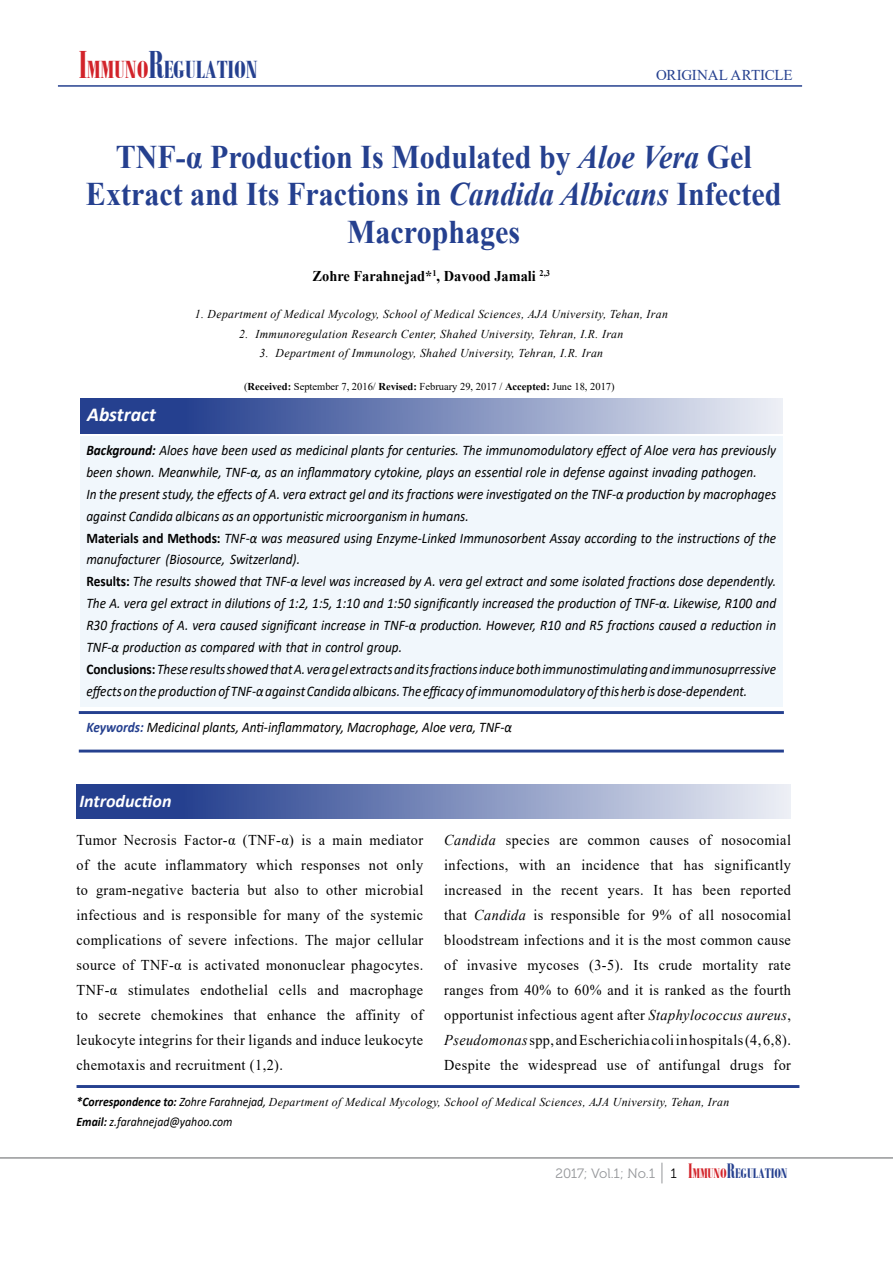
<style>
.page{position:relative;width:893px;height:1263px;background:#fff}
.page>*{position:absolute;margin:0;border:0;box-sizing:border-box;transform-origin:0 0}
.t1{font:700 33px/37.5px "Times New Roman";color:#25408f;text-align:center;scale:.91 1}
.t2{font:700 26.85px "Bodoni MT Condensed";color:#25408f}
.t3{font:italic 700 19.8px "Calibri";color:#fff}
.t4{font:italic 700 18px "Calibri";color:#fff}
.t5{font:15px/24.9px "Times New Roman";letter-spacing:.03em;color:#000;text-align:justify;scale:.95 1}
.t6{font:700 15px "Times New Roman";color:#000;scale:.96 1}
.t7{font:15px "Times New Roman";letter-spacing:-.015em;color:#25408f}
.t8{font:italic 14.7px/21.9px "Calibri";color:#000;scale:.91 1}
.t9{font:13.5px "Museo 300";letter-spacing:-.01em;color:#949699}
.t10{font:italic 12.9px "Calibri";color:#000;scale:.91 1}
.t11{font:italic 12px "Times New Roman";letter-spacing:.03em;color:#000}
.t12{font:10.5px "Times New Roman";color:#000}
.s1{font-size:42.3px;color:#d2232a}
.s2{color:#d2232a}
.s3{font-size:42.3px}
.s4{font-style:italic}
.s5{font-weight:700}
.s6{font-weight:700;font-style:normal}
.s7{font-weight:700;color:#25408f}
.s8{font-family:"Calibri";font-weight:700;font-size:12.9px}
.s9{font-family:"Calibri";font-size:12.9px}
.s10{color:#000}
.s11{font-family:"Bodoni MT Condensed";font-weight:700;font-size:22.65px;color:#d2232a}
.s12{font-family:"Bodoni MT Condensed";font-weight:700;font-size:15px;color:#d2232a}
.s13{font-family:"Bodoni MT Condensed";font-weight:700;font-size:22.65px;color:#25408f}
.s14{font-family:"Bodoni MT Condensed";font-weight:700;font-size:15px;color:#25408f}
</style>
<div class="page">
<svg style="left:662px;top:1163px;width:1px;height:20px"></svg>
<hr style="left:58px;top:85px;width:744px;height:2px;background:#25408f">
<hr style="left:0;top:1158px;width:893px;height:1px;background:#616264">
<svg style="left:77px;top:784px;width:714px;height:35px;background:#798aba"></svg>
<svg style="left:80px;top:398px;width:703px;height:36px;background:#7a8aba"></svg>
<div style="left:80px;top:437px;width:703px;height:270px;background:#f1f7fc"></div>
<hr style="left:79px;top:711px;width:705px;height:3px;background:#25408f">
<hr style="left:79px;top:750px;width:705px;height:2px;background:#25408f">
<hr style="left:77px;top:1085px;width:722px;height:3px;background:#25408f">
<h2 class="t2" style="left:79px;top:53px;width:181px"><span class="s1">I</span><span class="s2">MMUNO</span><span class="s3">R</span>EGULATION</h2>
<p class="t7" style="left:656px;top:64px;width:138px">ORIGINAL ARTICLE</p>
<h1 class="t1" style="left:86px;top:137px;width:766px">TNF-α Production Is Modulated by <span class="s4">Aloe Vera</span> Gel<br>Extract and Its Fractions in <span class="s4">Candida Albicans</span> Infected<br>Macrophages</h1>
<p class="t6" style="left:313px;top:265px;width:249px">Zohre Farahnejad*<sup>1</sup>, Davood Jamali <sup>2,3</sup></p>
<p class="t11" style="left:195px;top:306px;width:475px">1. Department of Medical Mycology, School of Medical Sciences, AJA University, Tehan, Iran</p>
<p class="t11" style="left:239px;top:325px;width:386px">2. Immunoregulation Research Center, Shahed University, Tehran, I.R. Iran</p>
<p class="t11" style="left:260px;top:345px;width:345px">3. Department of Immunology, Shahed University, Tehran, I.R. Iran</p>
<p class="t12" style="left:244px;top:379px;width:372px">(<span class="s5">Received:</span> September 7, 2016/ <span class="s5">Revised:</span> February 29, 2017 / <span class="s5">Accepted:</span> June 18, 2017)</p>
<h3 class="t3" style="left:87px;top:401px;width:71px">Abstract</h3>
<p class="t8" style="left:86px;top:438px;width:759px"><span class="s5">Background:</span> Aloes have been used as medicinal plants for centuries. The immunomodulatory effect of Aloe vera has previously been shown. Meanwhile, TNF-α, as an inflammatory cytokine, plays an essential role in defense against invading pathogen.<br>In the present study, the effects of A. vera extract gel and its fractions were investigated on the TNF-α production by macrophages against Candida albicans as an opportunistic microorganism in humans.<br><span class="s6">Materials and Methods:</span> TNF-α was measured using Enzyme-Linked Immunosorbent Assay according to the instructions of the manufacturer (Biosource, Switzerland).<br><span class="s6">Results:</span> The results showed that TNF-α level was increased by A. vera gel extract and some isolated fractions dose dependently.<br>The A. vera gel extract in dilutions of 1:2, 1:5, 1:10 and 1:50 significantly increased the production of TNF-α. Likewise, R100 and R30 fractions of A. vera caused significant increase in TNF-α production. However, R10 and R5 fractions caused a reduction in TNF-α production as compared with that in control group.<br><span class="s6">Conclusions:</span> These results showed that A. vera gel extracts and its fractions induce both immunostimulating and immunosuprressive effects on the production of TNF-α against Candida albicans. The efficacy of immunomodulatory of this herb is dose-dependent.</p>
<p class="t8" style="left:86px;top:716px;width:469px"><span class="s7">Keywords:</span> Medicinal plants, Anti-inflammatory, Macrophage, Aloe vera, TNF-α</p>
<p class="t4" style="left:79px;top:788px;width:94px">Introduction</p>
<p class="t5" style="left:77px;top:827px;width:366px">Tumor Necrosis Factor-α (TNF-α) is a main mediator of the acute inflammatory which responses not only to gram-negative bacteria but also to other microbial infectious and is responsible for many of the systemic complications of severe infections. The major cellular source of TNF-α is activated mononuclear phagocytes.<br>TNF-α stimulates endothelial cells and macrophage to secrete chemokines that enhance the affinity of leukocyte integrins for their ligands and induce leukocyte chemotaxis and recruitment (1,2).</p>
<p class="t5" style="left:444px;top:827px;width:366px"><span class="s4">Candida</span> species are common causes of nosocomial infections, with an incidence that has significantly increased in the recent years. It has been reported that <span class="s4">Candida</span> is responsible for 9% of all nosocomial bloodstream infections and it is the most common cause of invasive mycoses (3-5). Its crude mortality rate ranges from 40% to 60% and it is ranked as the fourth opportunist infectious agent after <span class="s4">Staphylococcus aureus</span>, <span class="s4">Pseudomonas</span> spp, and Escherichia coli in hospitals (4, 6,8).<br>Despite the widespread use of antifungal drugs for</p>
<p class="t11" style="left:77px;top:1094px;width:654px"><span class="s8">*Correspondence to:</span> <span class="s9">Zohre Farahnejad,</span> Department of Medical Mycology, School of Medical Sciences, AJA University, Tehan, Iran</p>
<p class="t10" style="left:77px;top:1112px;width:173px"><span class="s5">Email:</span> z.farahnejad@yahoo.com</p>
<p class="t9" style="left:555px;top:1166px;width:234px">2017; Vol.1; No.1 <span class="s10">1</span> <span class="s11">I</span><span class="s12">MMUNO</span><span class="s13">R</span><span class="s14">EGULATION</span></p>
</div>
